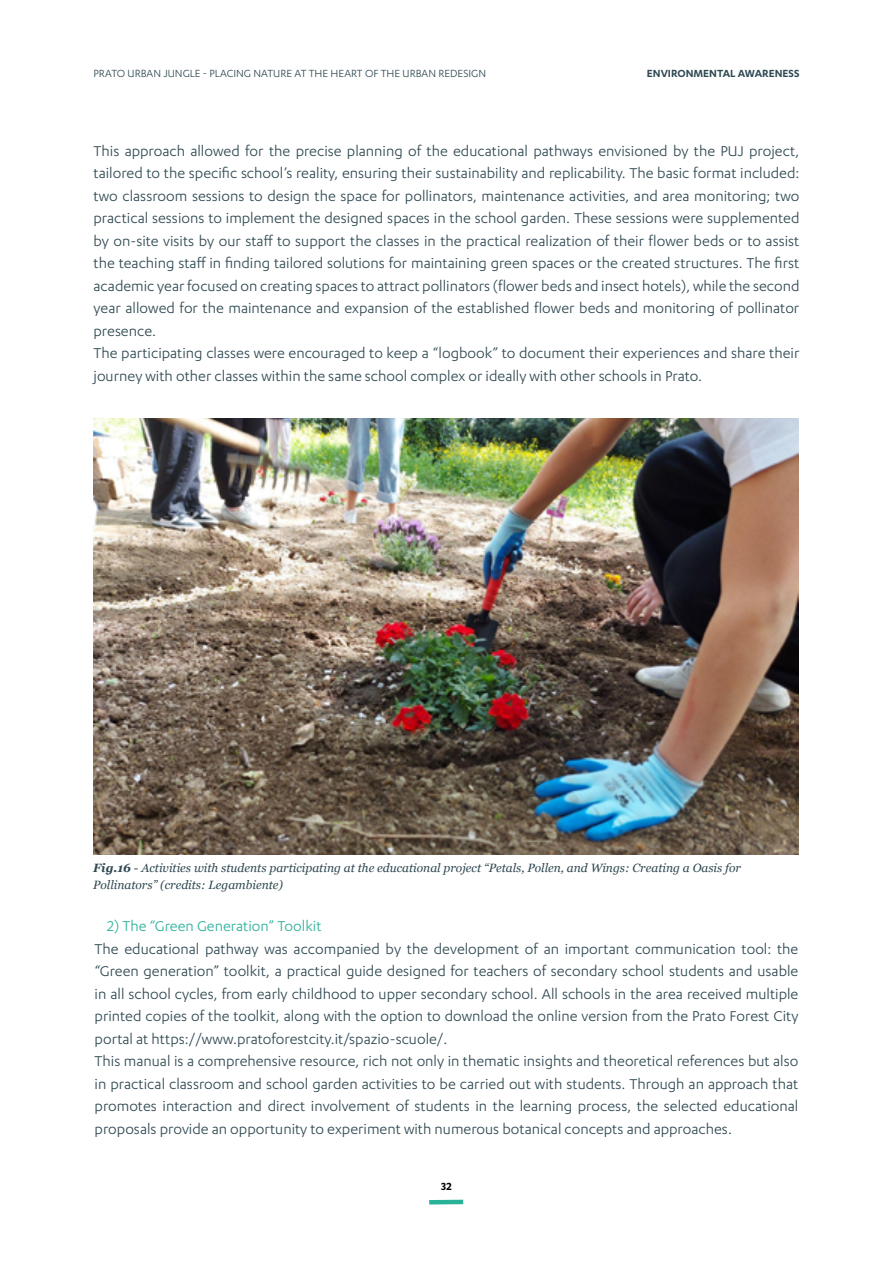
<style>
.page{position:relative;width:893px;height:1263px;background:#fff}
.page>*{position:absolute;margin:0;border:0;box-sizing:border-box;transform-origin:0 0}
.t1{font:16.5px/22.5px "Karbon";color:#2e4851}
.t2{font:16.5px "Karbon";color:#2ab19a}
.t3{font:italic 12px/16.5px "Georgia";color:#2e4851}
.t4{font:12px "Karbon";color:#2e4851}
.t5{font:600 12px "Karbon";color:#2e4851}
.t6{font:600 12px "Karbon";color:#000}
.s1{font-weight:700}
</style>
<div class="page">
<hr style="left:429px;top:1200px;width:34px;height:4px;background:#2ab19a">
<img style="left:94px;top:419px;width:704px;height:435px">
<p class="t4" style="left:94px;top:67px;width:394px">PRATO URBAN JUNGLE - PLACING NATURE AT THE HEART OF THE URBAN REDESIGN</p>
<p class="t5" style="left:647px;top:66px;width:154px">ENVIRONMENTAL AWARENESS</p>
<p class="t1" style="left:94px;top:139px;width:707px">This approach allowed for the precise planning of the educational pathways envisioned by the PUJ project, tailored to the specific school’s reality, ensuring their sustainability and replicability. The basic format included: two classroom sessions to design the space for pollinators, maintenance activities, and area monitoring; two practical sessions to implement the designed spaces in the school garden. These sessions were supplemented by on-site visits by our staff to support the classes in the practical realization of their flower beds or to assist the teaching staff in finding tailored solutions for maintaining green spaces or the created structures. The first academic year focused on creating spaces to attract pollinators (flower beds and insect hotels), while the second year allowed for the maintenance and expansion of the established flower beds and monitoring of pollinator presence.<br>The participating classes were encouraged to keep a “logbook” to document their experiences and share their journey with other classes within the same school complex or ideally with other schools in Prato.</p>
<p class="t3" style="left:93px;top:860px;width:649px"><span class="s1">Fig.16</span> - Activities with students participating at the educational project “Petals, Pollen, and Wings: Creating a Oasis for<br>Pollinators” (credits: Legambiente)</p>
<p class="t2" style="left:107px;top:917px;width:216px">2) The “Green Generation” Toolkit</p>
<p class="t1" style="left:95px;top:937px;width:705px">The educational pathway was accompanied by the development of an important communication tool: the “Green generation” toolkit, a practical guide designed for teachers of secondary school students and usable in all school cycles, from early childhood to upper secondary school. All schools in the area received multiple printed copies of the toolkit, along with the option to download the online version from the Prato Forest City portal at https://www.pratoforestcity.it/spazio-scuole/.<br>This manual is a comprehensive resource, rich not only in thematic insights and theoretical references but also in practical classroom and school garden activities to be carried out with students. Through an approach that promotes interaction and direct involvement of students in the learning process, the selected educational proposals provide an opportunity to experiment with numerous botanical concepts and approaches.</p>
<p class="t6" style="left:441px;top:1179px;width:12px">32</p>
</div>
